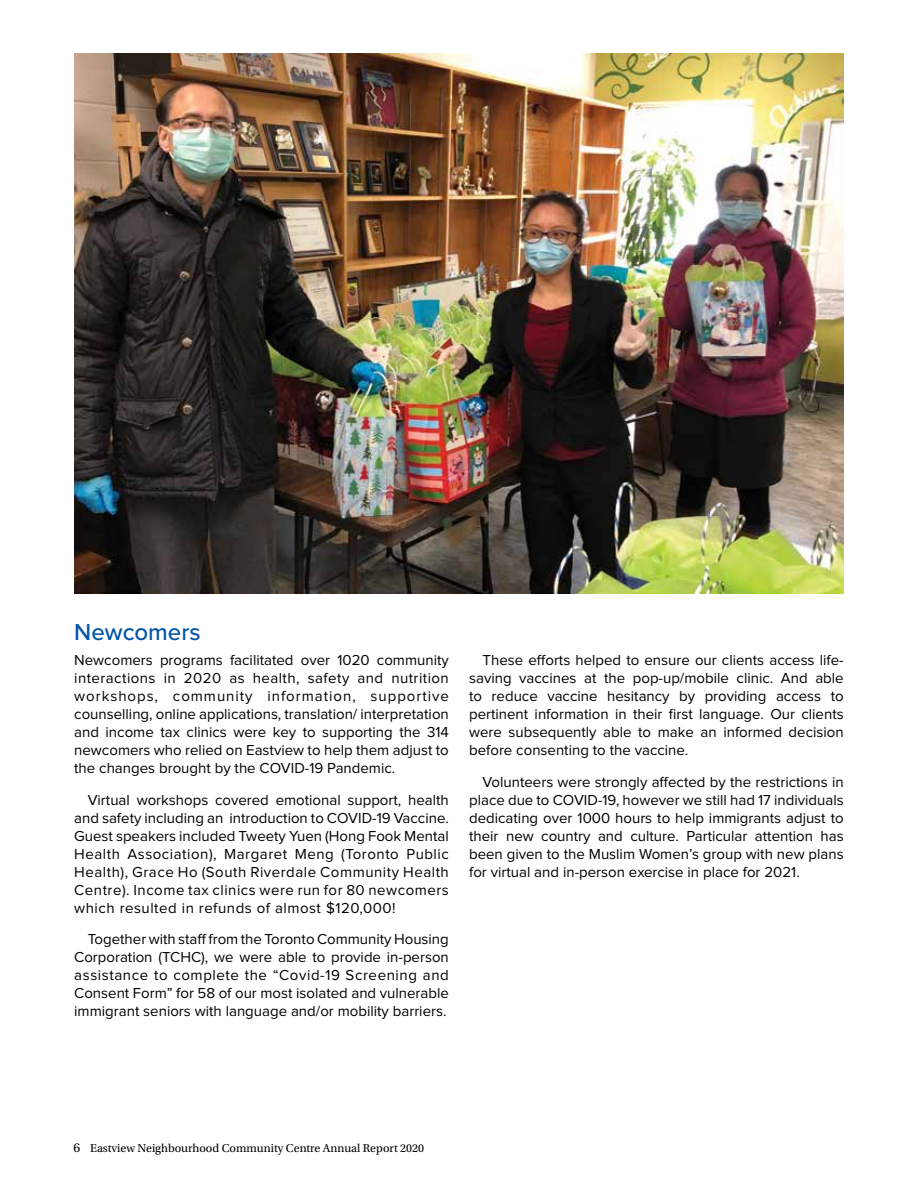
<style>
.page{position:relative;width:918px;height:1188px;background:#fff}
.page>*{position:absolute;margin:0;border:0;box-sizing:border-box;transform-origin:0 0}
.t1{font:500 24px "Proxima Nova";color:#0054a6}
.t2{font:15px/18px "Proxima Nova";color:#000;text-align:justify}
.t3{font:12px "Utopia Std";color:#000}
.s1{font-size:13.5px}
</style>
<div class="page">
<img style="left:74px;top:53px;width:770px;height:540px">
<h1 class="t1" style="left:74px;top:618px;width:128px">Newcomers</h1>
<p class="t2" style="left:74px;top:652px;width:376px">Newcomers programs facilitated over 1020 community interactions in 2020 as health, safety and nutrition workshops, community information, supportive counselling, online applications, translation/ interpretation and income tax clinics were key to supporting the 314 newcomers who relied on Eastview to help them adjust to the changes brought by the COVID-19 Pandemic.</p>
<p class="t2" style="left:74px;top:791px;width:376px;text-indent:14px">Virtual workshops covered emotional support, health and safety including an introduction to COVID-19 Vaccine.<br>Guest speakers included Tweety Yuen (Hong Fook Mental Health Association), Margaret Meng (Toronto Public Health), Grace Ho (South Riverdale Community Health Centre). Income tax clinics were run for 80 newcomers which resulted in refunds of almost $120,000!</p>
<p class="t2" style="left:74px;top:931px;width:376px;text-indent:14px">Together with staff from the Toronto Community Housing Corporation (TCHC), we were able to provide in-person assistance to complete the “Covid-19 Screening and Consent Form” for 58 of our most isolated and vulnerable immigrant seniors with language and/or mobility barriers.</p>
<p class="t2" style="left:469px;top:652px;width:376px;text-indent:14px">These efforts helped to ensure our clients access life&shy;saving vaccines at the pop-up/mobile clinic. And able to reduce vaccine hesitancy by providing access to pertinent information in their first language. Our clients were subsequently able to make an informed decision before consenting to the vaccine.</p>
<p class="t2" style="left:469px;top:773px;width:376px;text-indent:14px">Volunteers were strongly affected by the restrictions in place due to COVID-19, however we still had 17 individuals dedicating over 1000 hours to help immigrants adjust to their new country and culture. Particular attention has been given to the Muslim Women’s group with new plans for virtual and in-person exercise in place for 2021.</p>
<p class="t3" style="left:73px;top:1141px;width:352px"><span class="s1">6</span> Eastview Neighbourhood Community Centre Annual Report 2020</p>
</div>
